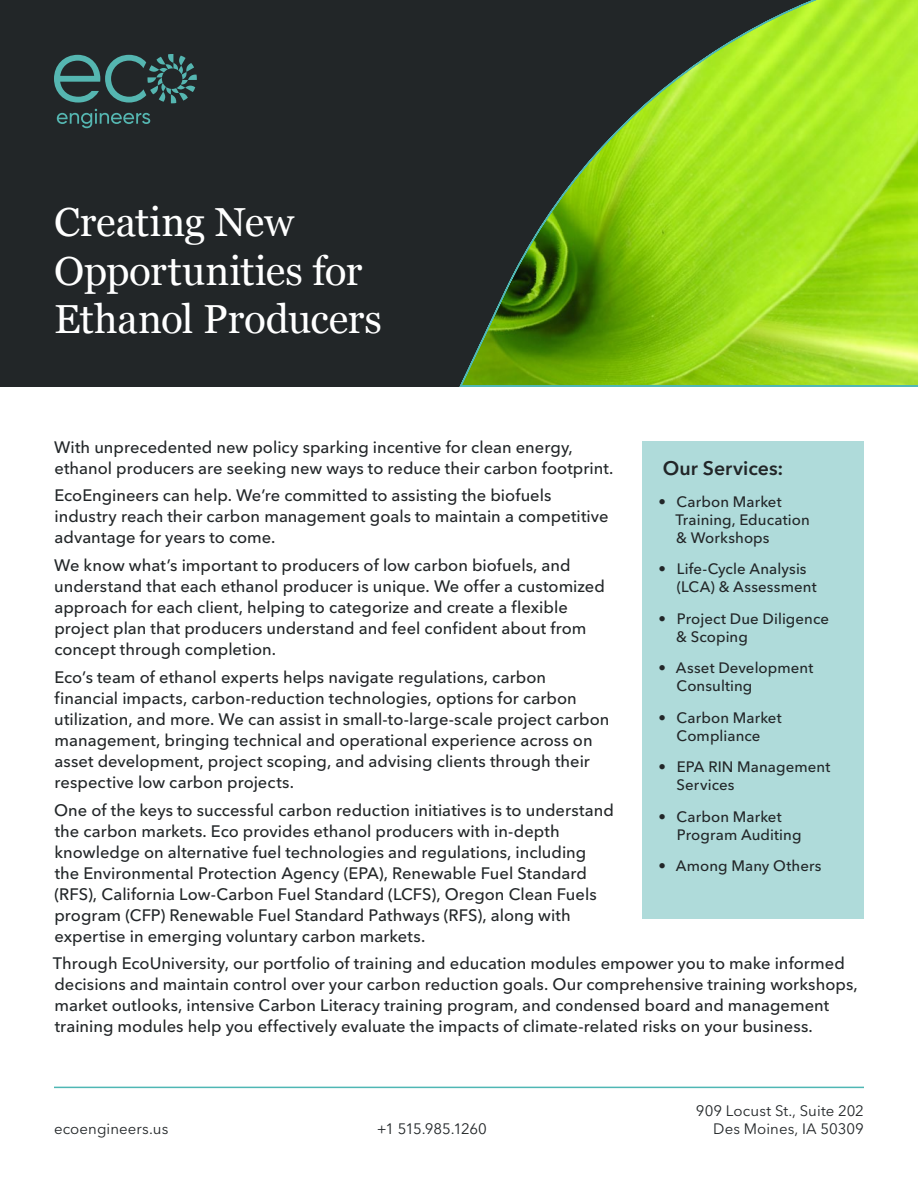
<style>
.page{position:relative;width:918px;height:1188px;background:#fff}
.page>*{position:absolute;margin:0;border:0;box-sizing:border-box;transform-origin:0 0}
.t1{font:40.5px/48.6px "Georgia";letter-spacing:-.005em;color:#fff}
.t2{font:600 19.5px "Avenir Next LT Pro";color:#222628}
.t3{font:500 16.5px/21px "Avenir Next LT Pro";color:#222628}
.t4{font:500 15px/18px "Avenir Next LT Pro";letter-spacing:.005em;color:#222628}
.t5{font:15px "Avenir Next LT Pro";letter-spacing:.005em;color:#222628}
.t6{font:15px "Avenir Next LT Pro";letter-spacing:-.02em;color:#222628}
</style>
<div class="page">
<div style="left:0;top:0;width:918px;height:387px;background:#222628"></div>
<svg style="left:54px;top:54px;width:143px;height:49px"></svg>
<svg style="left:57px;top:109px;width:93px;height:19px"></svg>
<hr style="left:54px;top:1087px;width:810px;height:1px;background:#4fb7b4">
<svg style="left:459px;top:0;width:459px;height:387px"></svg>
<div style="left:643px;top:441px;width:221px;height:477px;background:#afdbda"></div>
<p class="t1" style="left:54px;top:199px;width:329px">Creating New<br>Opportunities for<br>Ethanol Producers</p>
<p class="t3" style="left:54px;top:436px;width:561px">With unprecedented new policy sparking incentive for clean energy, ethanol producers are seeking new ways to reduce their carbon footprint.</p>
<p class="t3" style="left:54px;top:485px;width:556px">EcoEngineers can help. We’re committed to assisting the biofuels industry reach their carbon management goals to maintain a competitive advantage for years to come.</p>
<p class="t3" style="left:54px;top:555px;width:552px">We know what’s important to producers of low carbon biofuels, and understand that each ethanol producer is unique. We offer a customized approach for each client, helping to categorize and create a flexible project plan that producers understand and feel confident about from concept through completion.</p>
<p class="t3" style="left:54px;top:667px;width:557px">Eco’s team of ethanol experts helps navigate regulations, carbon financial impacts, carbon-reduction technologies, options for carbon utilization, and more. We can assist in small-to-large-scale project carbon management, bringing technical and operational experience across on asset development, project scoping, and advising clients through their respective low carbon projects.</p>
<p class="t3" style="left:54px;top:799px;width:561px">One of the keys to successful carbon reduction initiatives is to understand the carbon markets. Eco provides ethanol producers with in-depth knowledge on alternative fuel technologies and regulations, including the Environmental Protection Agency (EPA), Renewable Fuel Standard (RFS), California Low-Carbon Fuel Standard (LCFS), Oregon Clean Fuels program (CFP) Renewable Fuel Standard Pathways (RFS), along with</p>
<p class="t2" style="left:663px;top:456px;width:122px">Our Services:</p>
<p class="t4" style="left:675px;top:492px;width:136px;text-indent:-17px">• Carbon Market<br>Training, Education &amp; Workshops</p>
<p class="t4" style="left:677px;top:560px;width:141px;text-indent:-18px">• Life-Cycle Analysis (LCA) &amp; Assessment</p>
<p class="t4" style="left:676px;top:609px;width:154px;text-indent:-18px">• Project Due Diligence &amp; Scoping</p>
<p class="t4" style="left:677px;top:659px;width:138px;text-indent:-18px">• Asset Development<br>Consulting</p>
<p class="t4" style="left:659px;top:708px;width:125px;text-align:center">• Carbon Market<br>Compliance</p>
<p class="t4" style="left:677px;top:758px;width:155px;text-indent:-18px">• EPA RIN Management<br>Services</p>
<p class="t4" style="left:677px;top:807px;width:126px;text-indent:-18px">• Carbon Market<br>Program Auditing</p>
<p class="t4" style="left:659px;top:857px;width:164px">• Among Many Others</p>
<p class="t3" style="left:54px;top:925px;width:372px">expertise in emerging voluntary carbon markets.</p>
<p class="t3" style="left:53px;top:953px;width:806px">Through EcoUniversity, our portfolio of training and education modules empower you to make informed decisions and maintain control over your carbon reduction goals. Our comprehensive training workshops, market outlooks, intensive Carbon Literacy training program, and condensed board and management training modules help you effectively evaluate the impacts of climate-related risks on your business.</p>
<p class="t5" style="left:54px;top:1120px;width:116px">ecoengineers.us</p>
<p class="t5" style="left:696px;top:1102px;width:170px">909 Locust St., Suite 202</p>
<p class="t6" style="left:377px;top:1120px;width:112px">+1 515.985.1260</p>
<p class="t5" style="left:713px;top:1120px;width:152px">Des Moines, IA 50309</p>
</div>
